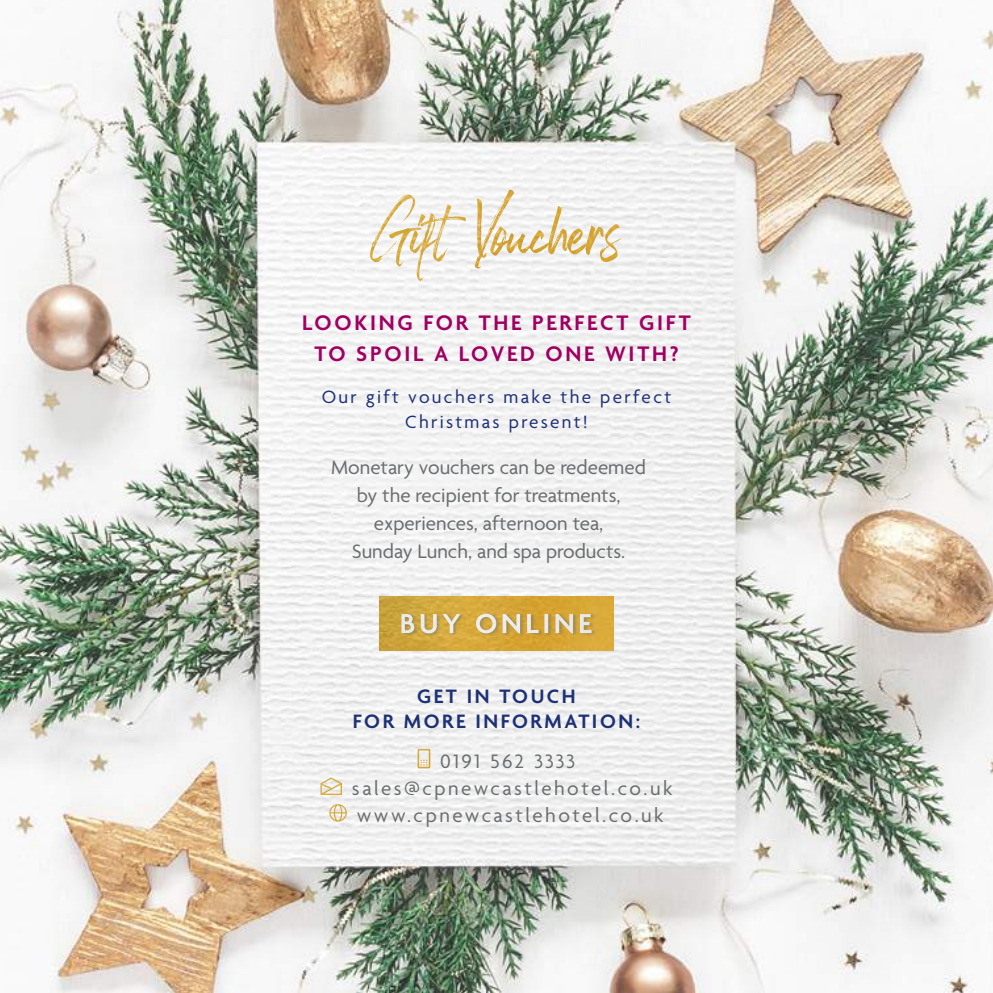
<style>
.page{position:relative;width:993px;height:993px;background:#fff}
.page>*{position:absolute;margin:0;border:0;box-sizing:border-box;transform-origin:0 0}
.t1{font:600 22.75px/31.5px "Agenda";letter-spacing:.12em;color:#a00062;text-align:center}
.t2{font:21px/28px "Agenda";color:#696d6f;text-align:center}
.t3{font:21px/26.6px "Agenda";letter-spacing:.12em;color:#696d6f;text-align:center}
.t4{font:600 21px/24.5px "Agenda";letter-spacing:.12em;color:#1d3176;text-align:center}
.t5{font:19.25px/24.5px "Agenda";letter-spacing:.12em;color:#1d3176;text-align:center}
</style>
<div class="page">
<img style="left:0;top:0;width:992px;height:992px">
<img style="left:476px;top:190px;width:33px;height:59px">
<img style="left:417px;top:748px;width:13px;height:20px">
<img style="left:320px;top:777px;width:22px;height:17px">
<img style="left:329px;top:803px;width:18px;height:18px">
<img style="left:379px;top:596px;width:234px;height:54px">
<div style="left:402px;top:612px;width:194px;height:23px;background:#696d6f;opacity:.45"></div>
<img style="left:401px;top:613px;width:190px;height:20px">
<p class="t1" style="left:302px;top:308px;width:390px">LOOKING FOR THE PERFECT GIFT<br>TO SPOIL A LOVED ONE WITH?</p>
<p class="t5" style="left:321px;top:386px;width:351px">Our gift vouchers make the perfect<br>Christmas present!</p>
<p class="t2" style="left:331px;top:454px;width:316px">Monetary vouchers can be redeemed by the recipient for treatments, experiences, afternoon tea,<br>Sunday Lunch, and spa products.</p>
<p class="t4" style="left:353px;top:685px;width:289px">GET IN TOUCH<br>FOR MORE INFORMATION:</p>
<p class="t3" style="left:352px;top:749px;width:322px">0191 562 3333 sales@cpnewcastlehotel.co.uk www.cpnewcastlehotel.co.uk</p>
</div>
